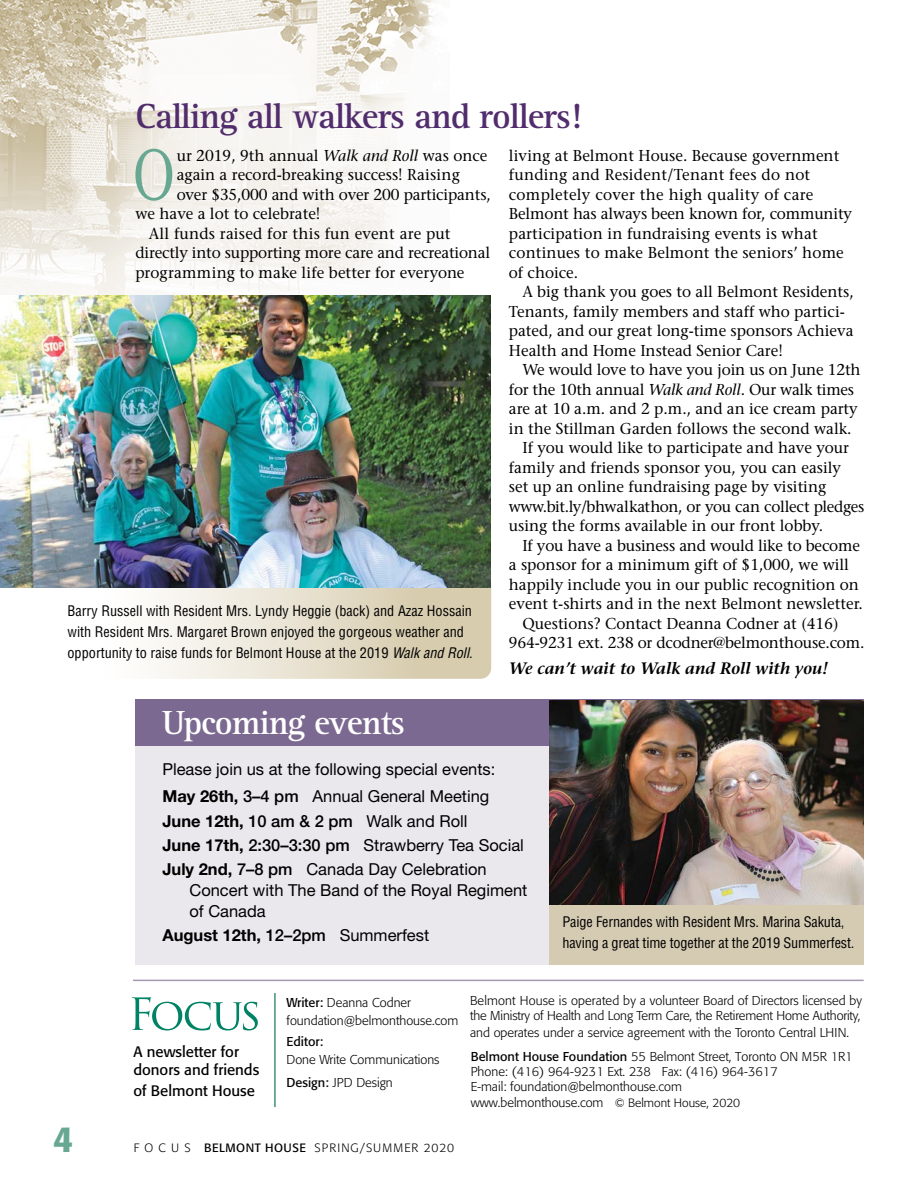
<style>
.page{position:relative;width:918px;height:1188px;background:#fff}
.page>*{position:absolute;margin:0;border:0;box-sizing:border-box;transform-origin:0 0}
.t1{font:300 condensed 71.4px "Cheltenham";color:#68a892}
.t2{font:700 36px "Rotis Serif";letter-spacing:-.03em;color:#522d6d}
.t3{font:500 36px "Formata";color:#68a892}
.t4{font:700 34.5px "Rotis Serif";letter-spacing:-.03em;color:#fff}
.t5{font:16.5px/24.3px "Helvetica Neue";color:#000}
.t6{font:italic 600 16.5px "Stone Serif";color:#000}
.t7{font:700 16.5px "Helvetica Neue";color:#000}
.t8{font:15.75px/19.5px "Stone Serif";color:#000}
.t9{font:15.75px "Stone Serif";letter-spacing:-.025em;color:#000}
.t10{font:15px/18px "Formata";color:#000}
.t11{font:condensed 14.25px/21px "Helvetica";color:#000}
.t12{font:300 12.75px/15px "Formata";color:#000}
.t13{font:12.75px "Formata";color:#000}
.t14{font:300 12px "Formata";letter-spacing:.08em;color:#000}
.s1{font-style:italic}
.s2{font-weight:700}
.s3{font-weight:500}
.s4{font-weight:400}
.s5{font-size:12px}
</style>
<div class="page">
<img style="left:0;top:0;width:450px;height:296px">
<hr style="left:274px;top:993px;width:1px;height:114px;background:#00704a">
<svg style="left:132px;top:997px;width:126px;height:33px"></svg>
<hr style="left:133px;top:980px;width:731px;height:1px;background:#a698b3">
<svg style="left:155px;top:588px;width:336px;height:91px;background:#e5decc"></svg>
<div style="left:135px;top:711px;width:729px;height:253px;background:#ebe8ed"></div>
<div style="left:135px;top:699px;width:729px;height:46px;background:#7c6991"></div>
<img style="left:0;top:296px;width:491px;height:292px">
<img style="left:549px;top:700px;width:315px;height:205px">
<div style="left:549px;top:905px;width:315px;height:60px;background:#d5cbb3"></div>
<h2 class="t2" style="left:135px;top:95px;width:448px">Calling all walkers and rollers!</h2>
<h1 class="t1" style="left:133px;top:133px;width:44px">O</h1>
<p class="t8" style="left:177px;top:145px;width:312px">ur 2019, 9th annual <span class="s1">Walk and Roll</span> was once</p>
<p class="t8" style="left:509px;top:145px;width:345px">living at Belmont House. Because government funding and Resident/Tenant fees do not completely cover the high quality of care Belmont has always been known for, community participation in fundraising events is what continues to make Belmont the seniors’ home of choice.</p>
<p class="t8" style="left:509px;top:282px;width:346px;text-indent:14px">A big thank you goes to all Belmont Residents, Tenants, family members and staff who partici&shy;pated, and our great long-time sponsors Achieva Health and Home Instead Senior Care!</p>
<p class="t8" style="left:522px;top:360px;width:340px">We would love to have you join us on June 12th</p>
<p class="t8" style="left:509px;top:379px;width:347px">for the 10th annual <span class="s1">Walk and Roll</span>. Our walk times</p>
<p class="t8" style="left:509px;top:399px;width:350px">are at 10 a.m. and 2 p.m., and an ice cream party</p>
<p class="t8" style="left:509px;top:418px;width:344px">in the Stillman Garden follows the second walk.</p>
<p class="t8" style="left:522px;top:438px;width:328px">If you would like to participate and have your</p>
<p class="t8" style="left:509px;top:457px;width:334px">family and friends sponsor you, you can easily</p>
<p class="t8" style="left:509px;top:477px;width:319px">set up an online fundraising page by visiting</p>
<p class="t9" style="left:509px;top:497px;width:357px">www.bit.ly/bhwalkathon, or you can collect pledges</p>
<p class="t8" style="left:509px;top:516px;width:316px">using the forms available in our front lobby.</p>
<p class="t8" style="left:522px;top:535px;width:339px">If you have a business and would like to become</p>
<p class="t8" style="left:509px;top:555px;width:342px">a sponsor for a minimum gift of $1,000, we will</p>
<p class="t8" style="left:509px;top:574px;width:351px">happily include you in our public recognition on</p>
<p class="t8" style="left:509px;top:594px;width:355px">event t-shirts and in the next Belmont newsletter.</p>
<p class="t8" style="left:522px;top:613px;width:317px">Questions? Contact Deanna Codner at (416)</p>
<p class="t8" style="left:509px;top:633px;width:357px">964-9231 ext. 238 or dcodner@belmonthouse.com.</p>
<p class="t6" style="left:509px;top:659px;width:320px">We can’t wait to Walk and Roll with you!</p>
<p class="t8" style="left:177px;top:165px;width:285px">again a record-breaking success! Raising</p>
<p class="t8" style="left:177px;top:184px;width:316px">over $35,000 and with over 200 participants,</p>
<p class="t8" style="left:135px;top:204px;width:187px">we have a lot to celebrate!</p>
<p class="t8" style="left:149px;top:223px;width:303px">All funds raised for this fun event are put</p>
<p class="t8" style="left:135px;top:243px;width:356px">directly into supporting more care and recreational</p>
<p class="t8" style="left:135px;top:262px;width:331px">programming to make life better for everyone</p>
<p class="t11" style="left:68px;top:600px;width:407px">Barry Russell with Resident Mrs. Lyndy Heggie (back) and Azaz Hossain with Resident Mrs. Margaret Brown enjoyed the gorgeous weather and opportunity to raise funds for Belmont House at the 2019 <span class="s1">Walk and Roll</span>.</p>
<h3 class="t4" style="left:162px;top:702px;width:244px">Upcoming events</h3>
<p class="t5" style="left:162px;top:755px;width:335px;line-height:27.8px">Please join us at the following special events:<br><span class="s2">May 26th,</span> <span class="s3">3–4 pm</span> Annual General Meeting</p>
<p class="t5" style="left:162px;top:808px;width:363px"><span class="s2">June 12th,</span> <span class="s3">10 am &amp; 2 pm</span> Walk and Roll<br><span class="s2">June 17th,</span> <span class="s3">2:30–3:30 pm</span> Strawberry Tea Social<br><span class="s2">July 2nd,</span> <span class="s3">7–8 pm</span> Canada Day Celebration</p>
<p class="t5" style="left:189px;top:879px;width:339px;line-height:21px">Concert with The Band of the Royal Regiment of Canada</p>
<p class="t7" style="left:162px;top:925px;width:268px">August 12th, <span class="s3">12–2pm</span> <span class="s4">Summerfest</span></p>
<p class="t11" style="left:562px;top:911px;width:293px">Paige Fernandes with Resident Mrs. Marina Sakuta, having a great time together at the 2019 Summerfest.</p>
<h2 class="t3" style="left:53px;top:1117px;width:22px">4</h2>
<p class="t10" style="left:133px;top:1043px;width:127px">A newsletter for donors and friends</p>
<p class="t10" style="left:133px;top:1082px;width:123px">of Belmont House</p>
<p class="t12" style="left:470px;top:993px;width:393px">Belmont House is operated by a volunteer Board of Directors licensed by the Ministry of Health and Long Term Care, the Retirement Home Authority,</p>
<p class="t12" style="left:470px;top:1025px;width:381px">and operates under a service agreement with the Toronto Central LHIN.</p>
<p class="t12" style="left:287px;top:994px;width:173px;line-height:18px"><span class="s4">Writer:</span> Deanna Codner foundation@belmonthouse.com</p>
<p class="t13" style="left:287px;top:1034px;width:38px">Editor:</p>
<p class="t12" style="left:287px;top:1049px;width:155px;line-height:22.8px">Done Write Communications<br><span class="s4">Design:</span> JPD Design</p>
<p class="t12" style="left:471px;top:1049px;width:383px"><span class="s4">Belmont House Foundation</span> 55 Belmont Street, Toronto ON M5R 1R1<br>Phone: (416) 964-9231 Ext. 238 Fax: (416) 964-3617<br>E-mail: foundation@belmonthouse.com</p>
<p class="t12" style="left:471px;top:1095px;width:271px">www.belmonthouse.com <span class="s5">© Belmont House, 2020</span></p>
<p class="t14" style="left:134px;top:1141px;width:322px">F O C U S <span class="s4">BELMONT HOUSE</span> SPRING/SUMMER 2020</p>
</div>
